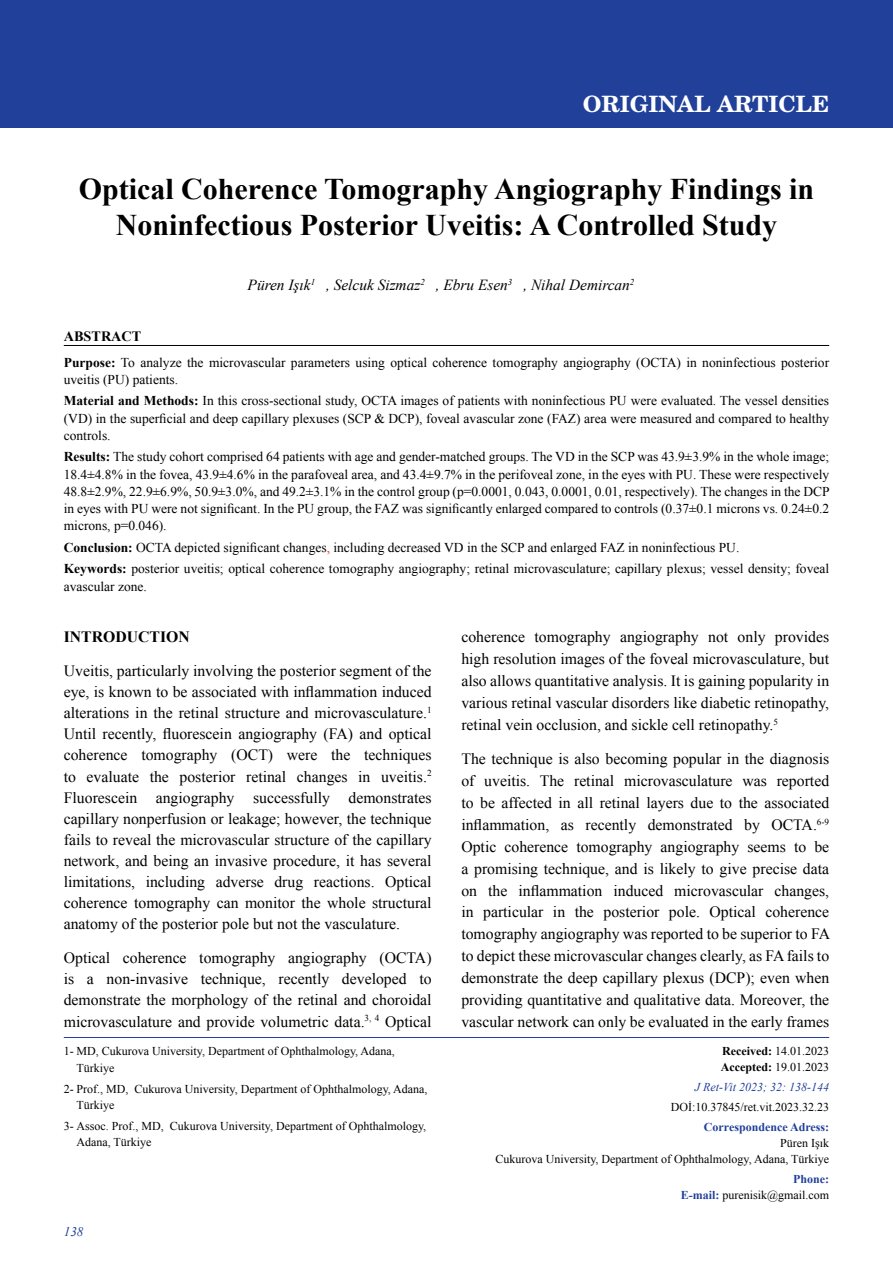
<style>
.page{position:relative;width:893px;height:1263px;background:#fff}
.page>*{position:absolute;margin:0;border:0;box-sizing:border-box;transform-origin:0 0}
.t1{font:700 30px/36px "Times New Roman";color:#000;text-align:center}
.t2{font:700 22.5px "Te X Gyre Schola";color:#fff}
.t3{font:15.75px/21.9px "Times New Roman";color:#000;text-align:justify}
.t4{font:700 15.75px "Times New Roman";color:#000}
.t5{font:italic 15.3px "Times New Roman";color:#000}
.t6{font:700 14.25px "Times New Roman";color:#000}
.t7{font:13.5px/17.2px "Times New Roman";color:#000}
.t8{font:italic 13.2px "Times New Roman";color:#21409a}
.t9{font:12px/16.5px "Times New Roman";color:#000}
.t10{font:italic 12px "Times New Roman";color:#21409a}
.t11{font:700 12px "Times New Roman";color:#21409a}
.s1{font-weight:700}
.s2{color:#f00}
.s3{font-weight:700;color:#21409a}
</style>
<div class="page">
<div style="left:0;top:0;width:893px;height:128px;background:#21409a"></div>
<hr style="left:64px;top:1037px;width:765px;height:1px;background:#21409a">
<hr style="left:64px;top:345px;width:765px;height:1px;background:#000">
<h2 class="t2" style="left:583px;top:85px;width:248px">ORIGINAL ARTICLE</h2>
<h1 class="t1" style="left:79px;top:170px;width:737px">Optical Coherence Tomography Angiography Findings in<br>Noninfectious Posterior Uveitis: A Controlled Study</h1>
<p class="t5" style="left:248px;top:274px;width:388px">Püren Işık<sup>1</sup> , Selcuk Sizmaz<sup>2</sup> , Ebru Esen<sup>3</sup> , Nihal Demircan<sup>2</sup></p>
<p class="t6" style="left:64px;top:326px;width:79px">ABSTRACT</p>
<p class="t7" style="left:64px;top:353px;width:767px"><span class="s1">Purpose:</span> To analyze the microvascular parameters using optical coherence tomography angiography (OCTA) in noninfectious posterior uveitis (PU) patients.</p>
<p class="t7" style="left:64px;top:392px;width:767px;text-align:justify"><span class="s1">Material and Methods:</span> In this cross-sectional study, OCTA images of patients with noninfectious PU were evaluated. The vessel densities (VD) in the superficial and deep capillary plexuses (SCP &amp; DCP), foveal avascular zone (FAZ) area were measured and compared to healthy controls.</p>
<p class="t7" style="left:64px;top:448px;width:767px;text-align:justify"><span class="s1">Results:</span> The study cohort comprised 64 patients with age and gender-matched groups. The VD in the SCP was 43.9±3.9% in the whole image; 18.4±4.8% in the fovea, 43.9±4.6% in the parafoveal area, and 43.4±9.7% in the perifoveal zone, in the eyes with PU. These were respectively 48.8±2.9%, 22.9±6.9%, 50.9±3.0%, and 49.2±3.1% in the control group (p=0.0001, 0.043, 0.0001, 0.01, respectively). The changes in the DCP in eyes with PU were not significant. In the PU group, the FAZ was significantly enlarged compared to controls (0.37±0.1 microns vs. 0.24±0.2 microns, p=0.046).</p>
<p class="t7" style="left:64px;top:536px;width:767px;line-height:21.5px"><span class="s1">Conclusion:</span> OCTA depicted significant changes<span class="s2">,</span> including decreased VD in the SCP and enlarged FAZ in noninfectious PU.<br><span class="s1">Keywords:</span> posterior uveitis; optical coherence tomography angiography; retinal microvasculature; capillary plexus; vessel density; foveal</p>
<p class="t7" style="left:64px;top:577px;width:85px">avascular zone.</p>
<p class="t4" style="left:64px;top:626px;width:127px">INTRODUCTION</p>
<p class="t3" style="left:64px;top:660px;width:369px;line-height:21.1px">Uveitis, particularly involving the posterior segment of the eye, is known to be associated with inflammation induced alterations in the retinal structure and microvasculature.<sup>1<br></sup>Until recently, fluorescein angiography (FA) and optical coherence tomography (OCT) were the techniques to evaluate the posterior retinal changes in uveitis.<sup>2<br></sup>Fluorescein angiography successfully demonstrates capillary nonperfusion or leakage; however, the technique fails to reveal the microvascular structure of the capillary network, and being an invasive procedure, it has several limitations, including adverse drug reactions. Optical coherence tomography can monitor the whole structural anatomy of the posterior pole but not the vasculature.</p>
<p class="t3" style="left:64px;top:947px;width:369px;line-height:21.1px">Optical coherence tomography angiography (OCTA) is a non-invasive technique, recently developed to demonstrate the morphology of the retinal and choroidal microvasculature and provide volumetric data.<sup>3,</sup> <sup>4</sup> Optical</p>
<p class="t9" style="left:77px;top:1043px;width:320px;text-indent:-13px">1- MD, Cukurova University, Department of Ophthalmology, Adana,<br>Türkiye</p>
<p class="t9" style="left:77px;top:1080px;width:353px;text-indent:-13px">2- Prof., MD, Cukurova University, Department of Ophthalmology, Adana,<br>Türkiye</p>
<p class="t9" style="left:77px;top:1117px;width:351px;text-indent:-13px">3- Assoc. Prof., MD, Cukurova University, Department of Ophthalmology,<br>Adana, Türkiye</p>
<p class="t8" style="left:64px;top:1222px;width:21px">138</p>
<p class="t3" style="left:461px;top:626px;width:369px">coherence tomography angiography not only provides high resolution images of the foveal microvasculature, but also allows quantitative analysis. It is gaining popularity in various retinal vascular disorders like diabetic retinopathy, retinal vein occlusion, and sickle cell retinopathy.<sup>5</sup></p>
<p class="t3" style="left:461px;top:748px;width:370px">The technique is also becoming popular in the diagnosis of uveitis. The retinal microvasculature was reported to be affected in all retinal layers due to the associated inflammation, as recently demonstrated by OCTA.<sup>6-9<br></sup>Optic coherence tomography angiography seems to be a promising technique, and is likely to give precise data on the inflammation induced microvascular changes, in particular in the posterior pole. Optical coherence tomography angiography was reported to be superior to FA to depict these microvascular changes clearly, as FA fails to demonstrate the deep capillary plexus (DCP); even when providing quantitative and qualitative data. Moreover, the vascular network can only be evaluated in the early frames</p>
<p class="t9" style="left:721px;top:1043px;width:110px;line-height:15.8px"><span class="s1">Received:</span> 14.01.2023<br><span class="s1">Accepted:</span> 19.01.2023</p>
<p class="t10" style="left:695px;top:1079px;width:136px">J Ret-Vit 2023; 32: 138-144</p>
<p class="t9" style="left:671px;top:1099px;width:160px">DOİ:10.37845/ret.vit.2023.32.23</p>
<p class="t11" style="left:704px;top:1119px;width:127px">Correspondence Adress:</p>
<p class="t9" style="left:495px;top:1134px;width:335px;text-align:right">Püren Işık<br>Cukurova University, Department of Ophthalmology, Adana, Türkiye</p>
<p class="t9" style="left:681px;top:1171px;width:150px;line-height:15.8px;text-align:right"><span class="s3">Phone:<br>E-mail:</span> purenisik@gmail.com</p>
</div>
